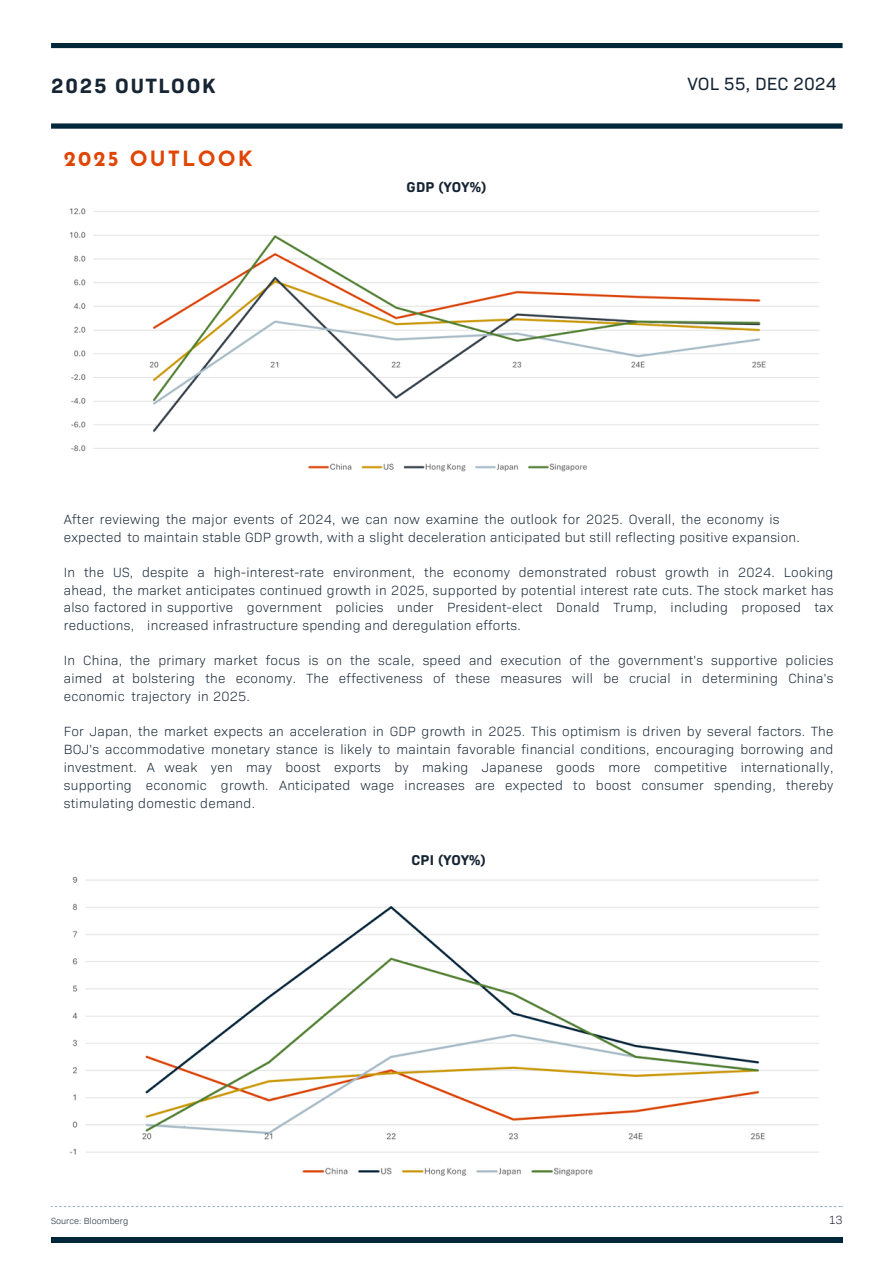
<style>
.page{position:relative;width:894px;height:1264px;background:#fff}
.page>*{position:absolute;margin:0;border:0;box-sizing:border-box;transform-origin:0 0}
.t1{font:700 21px "Bio Sans";letter-spacing:.085em;color:#162534}
.t2{font:700 21px "Josefin Sans";letter-spacing:.1em;color:#e14504}
.t3{font:18px "Bio Sans";color:#162534}
.t4{font:700 14.4px "Bio Sans";letter-spacing:.02em;color:#162433}
.t5{font:300 13.5px/18px "Bio Sans";letter-spacing:.02em;color:#162534;text-align:justify}
.t6{font:300 12px "Bio Sans";color:#1e1d3b}
.t7{font:300 9px "Bio Sans";color:#162534}
</style>
<div class="page">
<svg style="left:51px;top:43px;width:791px;height:86px"></svg>
<div style="left:51px;top:1237px;width:791px;height:5px;background:#00263a"></div>
<img style="left:70px;top:208px;width:750px;height:264px">
<img style="left:69px;top:876px;width:750px;height:300px">
<h4 class="t1" style="left:51px;top:72px;width:166px">2025 OUTLOOK</h4>
<h4 class="t3" style="left:687px;top:73px;width:151px">VOL 55, DEC 2024</h4>
<h4 class="t2" style="left:64px;top:150px;width:190px">2025 OUTLOOK</h4>
<h3 class="t4" style="left:406px;top:178px;width:81px">GDP (YOY%)</h3>
<p class="t5" style="left:64px;top:510px;width:737px">After reviewing the major events of 2024, we can now examine the outlook for 2025. Overall, the economy is expected to maintain stable GDP growth, with a slight deceleration anticipated but still reflecting positive expansion.</p>
<p class="t5" style="left:64px;top:563px;width:770px">In the US, despite a high-interest-rate environment, the economy demonstrated robust growth in 2024. Looking ahead, the market anticipates continued growth in 2025, supported by potential interest rate cuts. The stock market has also factored in supportive government policies under President-elect Donald Trump, including proposed tax reductions, increased infrastructure spending and deregulation efforts.</p>
<p class="t5" style="left:64px;top:651px;width:770px">In China, the primary market focus is on the scale, speed and execution of the government's supportive policies aimed at bolstering the economy. The effectiveness of these measures will be crucial in determining China's economic trajectory in 2025.</p>
<p class="t5" style="left:64px;top:722px;width:770px">For Japan, the market expects an acceleration in GDP growth in 2025. This optimism is driven by several factors. The BOJ's accommodative monetary stance is likely to maintain favorable financial conditions, encouraging borrowing and investment. A weak yen may boost exports by making Japanese goods more competitive internationally, supporting economic growth. Anticipated wage increases are expected to boost consumer spending, thereby stimulating domestic demand.</p>
<p class="t4" style="left:411px;top:851px;width:76px">CPI (YOY%)</p>
<h4 class="t7" style="left:51px;top:1214px;width:79px">Source: Bloomberg</h4>
<p class="t6" style="left:828px;top:1212px;width:16px">13</p>
</div>
